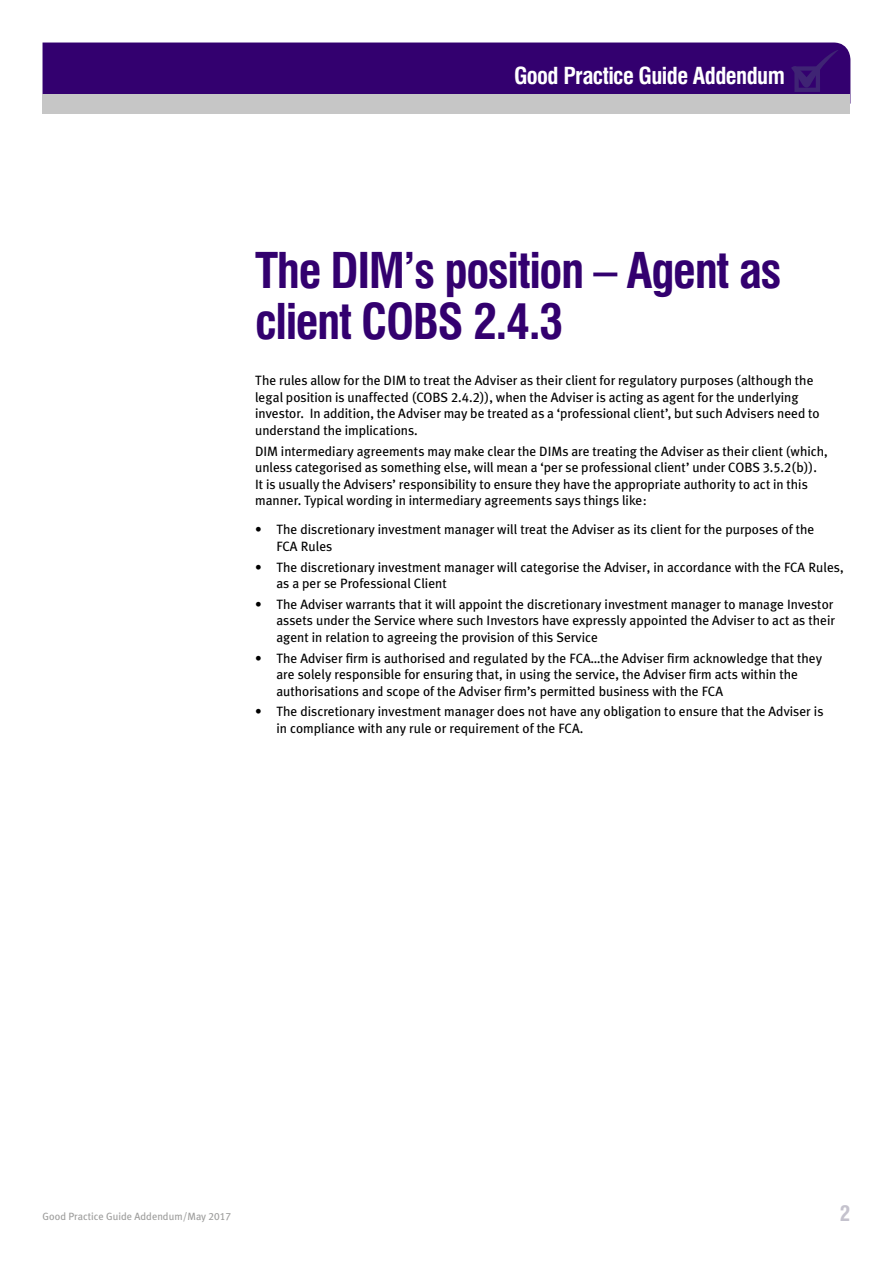
<style>
.page{position:relative;width:893px;height:1263px;background:#fff}
.page>*{position:absolute;margin:0;border:0;box-sizing:border-box;transform-origin:0 0}
.t1{font:700 condensed 48px/51px "Swiss 721 BT";letter-spacing:-.03em;color:#33006f}
.t2{font:700 condensed 22.8px "Swiss 721 BT";letter-spacing:-.025em;color:#fff}
.t3{font:700 condensed 21px "Swiss 721 BT";color:#c4c2cd}
.t4{font:13.5px/16.5px "Cii Meta Plus";color:#000}
.t5{font:10.5px "Cii Meta Plus";color:#9d9d9c}
</style>
<div class="page">
<div style="left:43px;top:43px;width:807px;height:51px;background:#33006f"></div>
<svg style="left:791px;top:50px;width:48px;height:42px"></svg>
<div style="left:43px;top:94px;width:807px;height:20px;background:#c6c6c6"></div>
<h2 class="t2" style="left:514px;top:62px;width:272px">Good Practice Guide Addendum</h2>
<h1 class="t1" style="left:255px;top:245px;width:528px">The DIM’s position – Agent as client COBS 2.4.3</h1>
<p class="t4" style="left:255px;top:372px;width:566px">The rules allow for the DIM to treat the Adviser as their client for regulatory purposes (although the legal position is unaffected (COBS 2.4.2)), when the Adviser is acting as agent for the underlying investor. In addition, the Adviser may be treated as a ‘professional client’, but such Advisers need to understand the implications.</p>
<p class="t4" style="left:255px;top:442px;width:574px">DIM intermediary agreements may make clear the DIMs are treating the Adviser as their client (which, unless categorised as something else, will mean a ‘per se professional client’ under COBS 3.5.2(b)).<br>It is usually the Advisers’ responsibility to ensure they have the appropriate authority to act in this manner. Typical wording in intermediary agreements says things like:</p>
<p class="t4" style="left:276px;top:521px;width:539px;text-indent:-21px">• The discretionary investment manager will treat the Adviser as its client for the purposes of the<br>FCA Rules</p>
<p class="t4" style="left:276px;top:558px;width:569px;text-indent:-21px">• The discretionary investment manager will categorise the Adviser, in accordance with the FCA Rules, as a per se Professional Client</p>
<p class="t4" style="left:276px;top:596px;width:560px;text-indent:-21px">• The Adviser warrants that it will appoint the discretionary investment manager to manage Investor assets under the Service where such Investors have expressly appointed the Adviser to act as their agent in relation to agreeing the provision of this Service</p>
<p class="t4" style="left:276px;top:649px;width:547px;text-indent:-21px">• The Adviser firm is authorised and regulated by the FCA…the Adviser firm acknowledge that they are solely responsible for ensuring that, in using the service, the Adviser firm acts within the authorisations and scope of the Adviser firm’s permitted business with the FCA</p>
<p class="t4" style="left:276px;top:703px;width:549px;text-indent:-21px">• The discretionary investment manager does not have any obligation to ensure that the Adviser is in compliance with any rule or requirement of the FCA.</p>
<p class="t5" style="left:43px;top:1210px;width:190px">Good Practice Guide Addendum/May 2017</p>
<h3 class="t3" style="left:840px;top:1201px;width:12px">2</h3>
</div>
